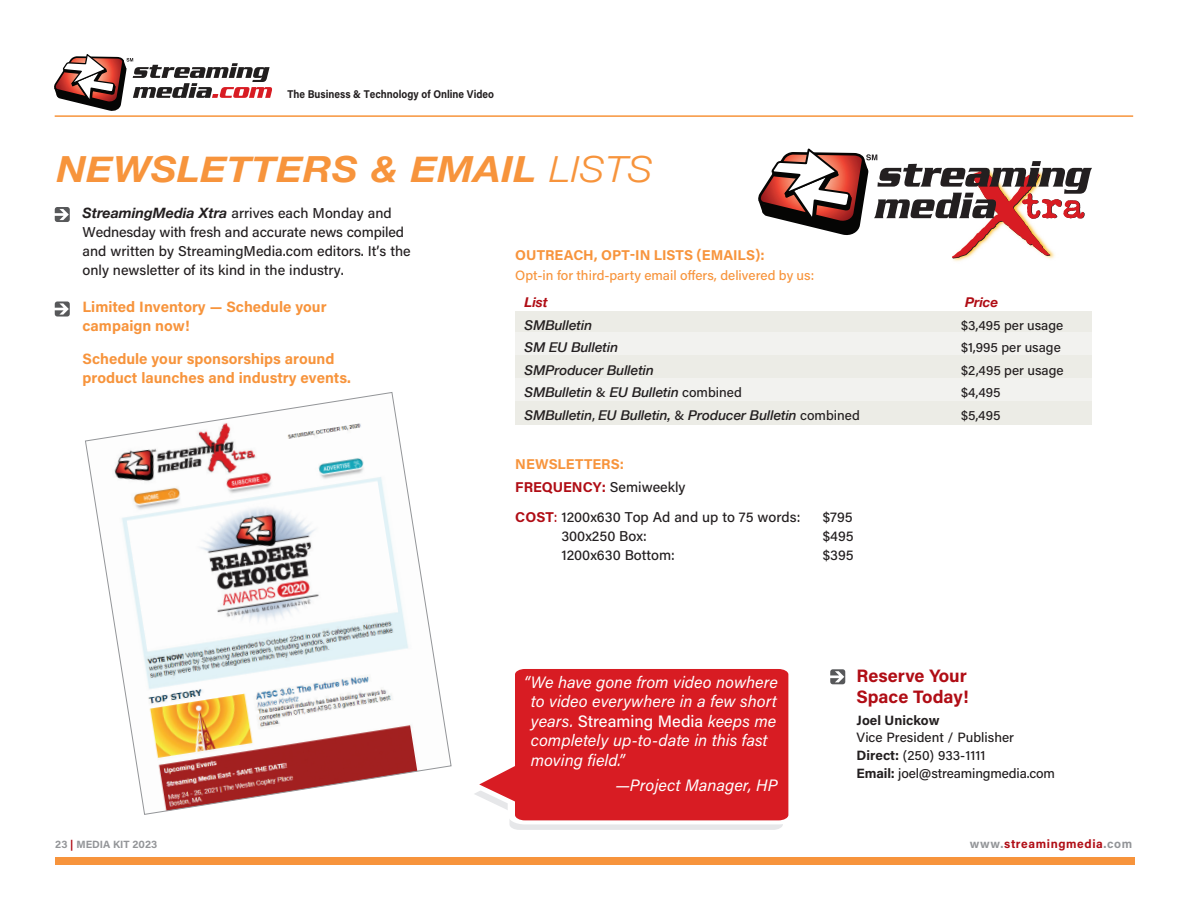
<style>
.page{position:relative;width:1188px;height:918px;background:#fff}
.page>*{position:absolute;margin:0;border:0;box-sizing:border-box;transform-origin:0 0}
._2011_Header_LT{font:italic 700 36px "Helvetica Neue";letter-spacing:.01em;color:#f7943c;scale:1.1 1}
._2011_SUBHEAD{font:700 18px/21px "Acumin Pro";letter-spacing:-.005em;color:#b00d15}
.QUOTE{font:italic 16.5px/19.5px "Acumin Pro";color:#fff}
.QUOTE_signature{font:italic 16.5px "Acumin Pro";color:#fff}
.t1{font:700 15px/18.9px "Acumin Pro";color:#f7943c}
.t2{font:500 14.25px/18.9px "Acumin Pro";color:#231f20}
.t3{font:700 14.25px "Acumin Pro";color:#f7943c}
.t4{font:700 14.25px "Acumin Pro";color:#b00d15}
.t5{font:500 13.5px/16.5px "Acumin Pro";color:#231f20}
.t6{font:italic 500 13.5px "Helvetica Neue";color:#231f20}
.t7{font:500 13.5px "Acumin Pro";color:#f7943c}
.t8{font:italic 700 13.5px "Helvetica Neue";color:#b00d15}
.t9{font:700 12px "Acumin Pro";letter-spacing:.05em;color:#b00d15}
.t10{font:700 11.25px "Acumin Pro";color:#231f20;scale:.9 1}
.t11{font:700 10.5px "Acumin Pro";color:#939598}
.s1{font-weight:300}
.s2{font-family:"Helvetica Neue";font-weight:700;font-style:italic}
.s3{font-family:"Acumin Pro";font-style:normal}
.s4{font-weight:500;color:#231f20}
.s5{font-weight:700;color:#b00d15}
.s6{color:#b00d15}
.s7{font-weight:500;font-style:normal}
.s8{font-weight:700}
.s9{color:#939598}
</style>
<div class="page">
<div style="left:55px;top:857px;width:1080px;height:8px;background:#f7943c"></div>
<hr style="left:55px;top:115px;width:1078px;height:2px;background:#f7943c">
<svg style="left:54px;top:54px;width:218px;height:57px"></svg>
<svg style="left:55px;top:207px;width:15px;height:15px"></svg>
<svg style="left:55px;top:302px;width:15px;height:15px"></svg>
<svg style="left:830px;top:669px;width:15px;height:15px"></svg>
<svg style="left:758px;top:148px;width:334px;height:111px"></svg>
<svg style="left:509px;top:824px;width:274px;height:6px;fill:#e6e7e9"></svg>
<svg style="left:474px;top:673px;width:315px;height:151px"></svg>
<svg style="left:479px;top:669px;width:309px;height:151px;background:#db3339"></svg>
<svg style="left:85px;top:392px;width:367px;height:423px"></svg>
<div style="left:515px;top:312px;width:577px;height:113px;background:#ecece6"></div>
<div style="left:515px;top:332px;width:577px;height:23px;background:#f2f2ef"></div>
<div style="left:515px;top:378px;width:577px;height:23px;background:#f2f2ef"></div>
<p class="t10" style="left:288px;top:87px;width:231px">The Business &amp; Technology of Online Video</p>
<p class="_2011_Header_LT" style="left:57px;top:141px;width:543px">NEWSLETTERS &amp; EMAIL <span class="s1">LISTS</span></p>
<p class="t2" style="left:82px;top:203px;width:330px"><span class="s2">StreamingMedia Xtra</span> arrives each Monday and Wednesday with fresh and accurate news compiled and written by StreamingMedia.com editors. It’s the only newsletter of its kind in the industry.</p>
<p class="t1" style="left:82px;top:297px;width:246px">Limited Inventory — Schedule your campaign now!</p>
<p class="t1" style="left:82px;top:348px;width:270px">Schedule your sponsorships around product launches and industry events.</p>
<p class="t3" style="left:515px;top:245px;width:251px">OUTREACH, OPT-IN LISTS (EMAILS):</p>
<p class="t7" style="left:515px;top:266px;width:301px">Opt-in for third-party email offers, delivered by us:</p>
<p class="t8" style="left:525px;top:292px;width:25px">List</p>
<p class="t8" style="left:965px;top:292px;width:35px">Price</p>
<p class="t6" style="left:525px;top:313px;width:69px">SMBulletin</p>
<p class="t5" style="left:961px;top:316px;width:104px">$3,495 per usage</p>
<p class="t6" style="left:525px;top:336px;width:95px">SM EU Bulletin</p>
<p class="t5" style="left:961px;top:339px;width:101px">$1,995 per usage</p>
<p class="t6" style="left:525px;top:358px;width:131px">SMProducer Bulletin</p>
<p class="t5" style="left:961px;top:361px;width:104px">$2,495 per usage</p>
<p class="t6" style="left:525px;top:381px;width:219px">SMBulletin <span class="s3">&amp;</span> EU Bulletin <span class="s3">combined</span></p>
<p class="t5" style="left:961px;top:384px;width:41px">$4,495</p>
<p class="t6" style="left:525px;top:403px;width:337px">SMBulletin<span class="s3">,</span> EU Bulletin, <span class="s3">&amp;</span> Producer Bulletin <span class="s3">combined</span></p>
<p class="t5" style="left:961px;top:406px;width:41px">$5,495</p>
<p class="t3" style="left:515px;top:454px;width:110px">NEWSLETTERS:</p>
<p class="t4" style="left:515px;top:477px;width:172px">FREQUENCY: <span class="s4">Semiweekly</span></p>
<p class="t2" style="left:515px;top:507px;width:287px"><span class="s5">COST</span><span class="s6">:</span> 1200x630 Top Ad and up to 75 words:</p>
<p class="t2" style="left:823px;top:507px;width:31px">$795</p>
<p class="t2" style="left:561px;top:526px;width:87px">300x250 Box:</p>
<p class="t2" style="left:823px;top:526px;width:32px">$495</p>
<p class="t2" style="left:561px;top:545px;width:115px">1200x630 Bottom:</p>
<p class="t2" style="left:823px;top:545px;width:32px">$395</p>
<p class="QUOTE" style="left:531px;top:672px;width:248px;text-indent:-7px">“We have gone from video nowhere to video everywhere in a few short years. <span class="s7">Streaming Media</span> keeps me completely up-to-date in this fast moving field.”</p>
<p class="QUOTE_signature" style="left:615px;top:774px;width:164px">—Project Manager, HP</p>
<p class="_2011_SUBHEAD" style="left:857px;top:664px;width:113px">Reserve Your<br>Space Today!</p>
<p class="t5" style="left:857px;top:712px;width:159px"><span class="s8">Joel Unickow<br></span>Vice President / Publisher</p>
<p class="t5" style="left:857px;top:746px;width:130px"><span class="s8">Direct:</span> (250) 933-1111</p>
<p class="t5" style="left:857px;top:764px;width:200px"><span class="s8">Email:</span> joel@streamingmedia.com</p>
<p class="t11" style="left:55px;top:836px;width:104px">23 <span class="s6">|</span> MEDIA KIT 2023</p>
<p class="t9" style="left:970px;top:835px;width:164px"><span class="s9">www.</span>streamingmedia<span class="s9">.com</span></p>
</div>
